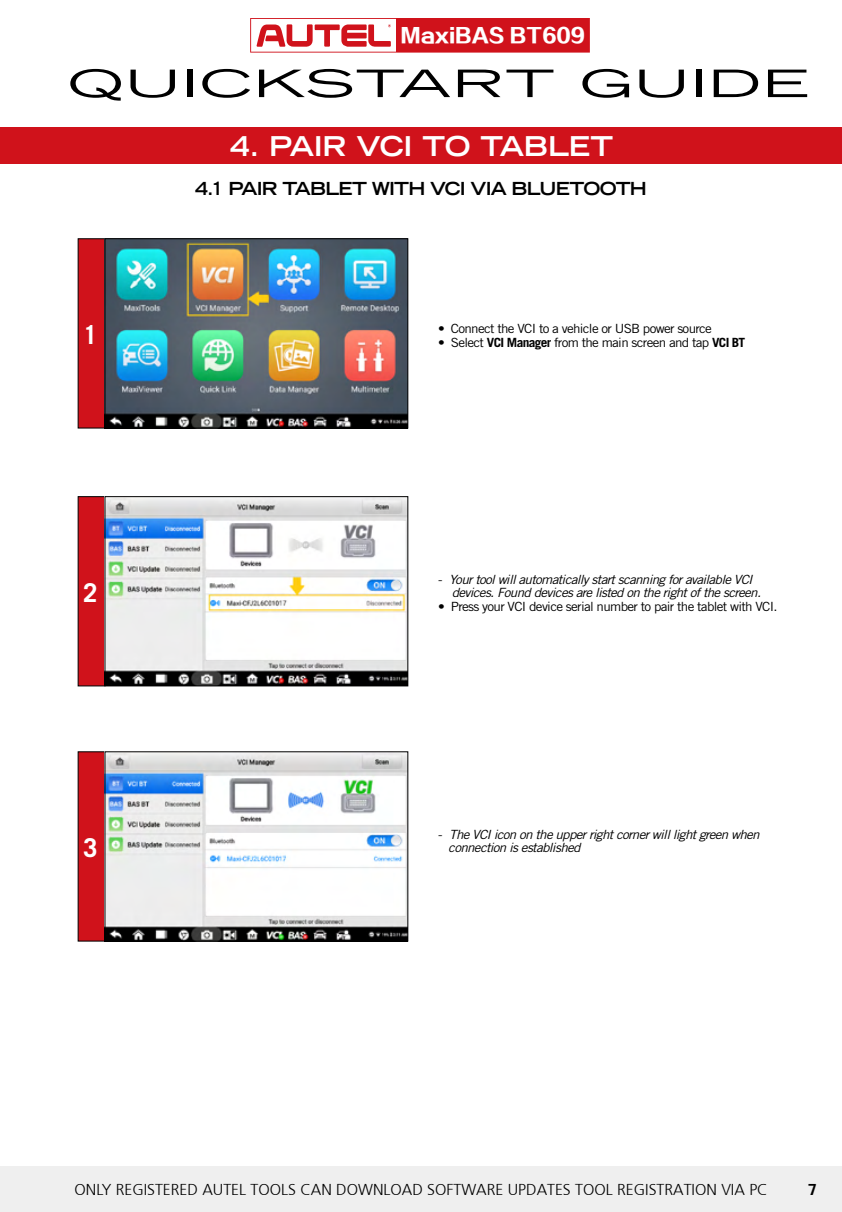
<style>
.page{position:relative;width:842px;height:1212px;background:#fff}
.page>*{position:absolute;margin:0;border:0;box-sizing:border-box;transform-origin:0 0}
.t1{font:expanded 37.8px "Trade Gothic LT Std";letter-spacing:.015em;color:#000;scale:1.57 1}
.t2{font:700 expanded 27.45px "Trade Gothic LT Std";letter-spacing:-.015em;color:#fff}
.t3{font:700 25.88px "Trade Gothic LT Std";color:#fff}
.t4{font:19.57px "FZZDHJW GB1 0";color:#fff}
.t5{font:700 expanded 18px "Trade Gothic LT Std";letter-spacing:-.045em;color:#000}
.t6{font:300 15.75px "True Frutiger";color:#000}
.t7{font:700 15.3px "Trade Gothic LT Std";color:#000;scale:1.06 1}
.t8{font:italic 12.6px/13.5px "Trade Gothic LT Std";letter-spacing:-.05em;color:#000;scale:1.06 1}
.t9{font:12.6px "Trade Gothic LT Std";letter-spacing:-.05em;color:#000;scale:1.06 1}
.s1{font-weight:700}
.s2{font-style:normal}
</style>
<div class="page">
<div style="left:0;top:127px;width:842px;height:37px;background:#d0121b"></div>
<svg style="left:250px;top:18px;width:340px;height:35px"></svg>
<div style="left:78px;top:238px;width:27px;height:190px;background:#d0121b;border:1px solid #000"></div>
<img style="left:107px;top:240px;width:299px;height:186px">
<div style="left:105px;top:238px;width:303px;height:190px;border:1px solid #000"></div>
<div style="left:0;top:1166px;width:842px;height:46px;background:#efefef"></div>
<div style="left:78px;top:496px;width:27px;height:190px;background:#d0121b"></div>
<img style="left:107px;top:498px;width:299px;height:186px">
<div style="left:105px;top:496px;width:303px;height:190px;border:1px solid #000"></div>
<div style="left:78px;top:751px;width:27px;height:190px;background:#d0121b"></div>
<img style="left:107px;top:753px;width:299px;height:186px">
<div style="left:105px;top:751px;width:303px;height:190px;border:1px solid #000"></div>
<h3 class="t4" style="left:400px;top:25px;width:186px">MaxiBAS BT609</h3>
<h1 class="t1" style="left:68px;top:59px;width:473px">QUICKSTART GUIDE</h1>
<h2 class="t2" style="left:230px;top:128px;width:384px">4. PAIR VCI TO TABLET</h2>
<h3 class="t3" style="left:83px;top:319px;width:16px">1</h3>
<h3 class="t3" style="left:83px;top:577px;width:16px">2</h3>
<h3 class="t3" style="left:83px;top:832px;width:16px">3</h3>
<h3 class="t5" style="left:195px;top:177px;width:453px">4.1 PAIR TABLET WITH VCI VIA BLUETOOTH</h3>
<p class="t9" style="left:438px;top:321px;width:260px">• Connect the VCI to a vehicle or USB power source</p>
<p class="t9" style="left:438px;top:335px;width:291px">• Select <span class="s1">VCI Manager</span> from the main screen and tap <span class="s1">VCI BT</span></p>
<p class="t8" style="left:452px;top:573px;width:293px;text-indent:-14px"><span class="s2">-</span> Your tool will automatically start scanning for available VCI devices. Found devices are listed on the right of the screen.</p>
<p class="t9" style="left:438px;top:599px;width:322px">• Press your VCI device serial number to pair the tablet with VCI.</p>
<p class="t8" style="left:448px;top:828px;width:295px;text-indent:-10px"><span class="s2">-</span> The VCI icon on the upper right corner will light green when connection is established</p>
<p class="t6" style="left:75px;top:1181px;width:695px">ONLY REGISTERED AUTEL TOOLS CAN DOWNLOAD SOFTWARE UPDATES TOOL REGISTRATION VIA PC</p>
<p class="t7" style="left:808px;top:1180px;width:10px">7</p>
</div>
